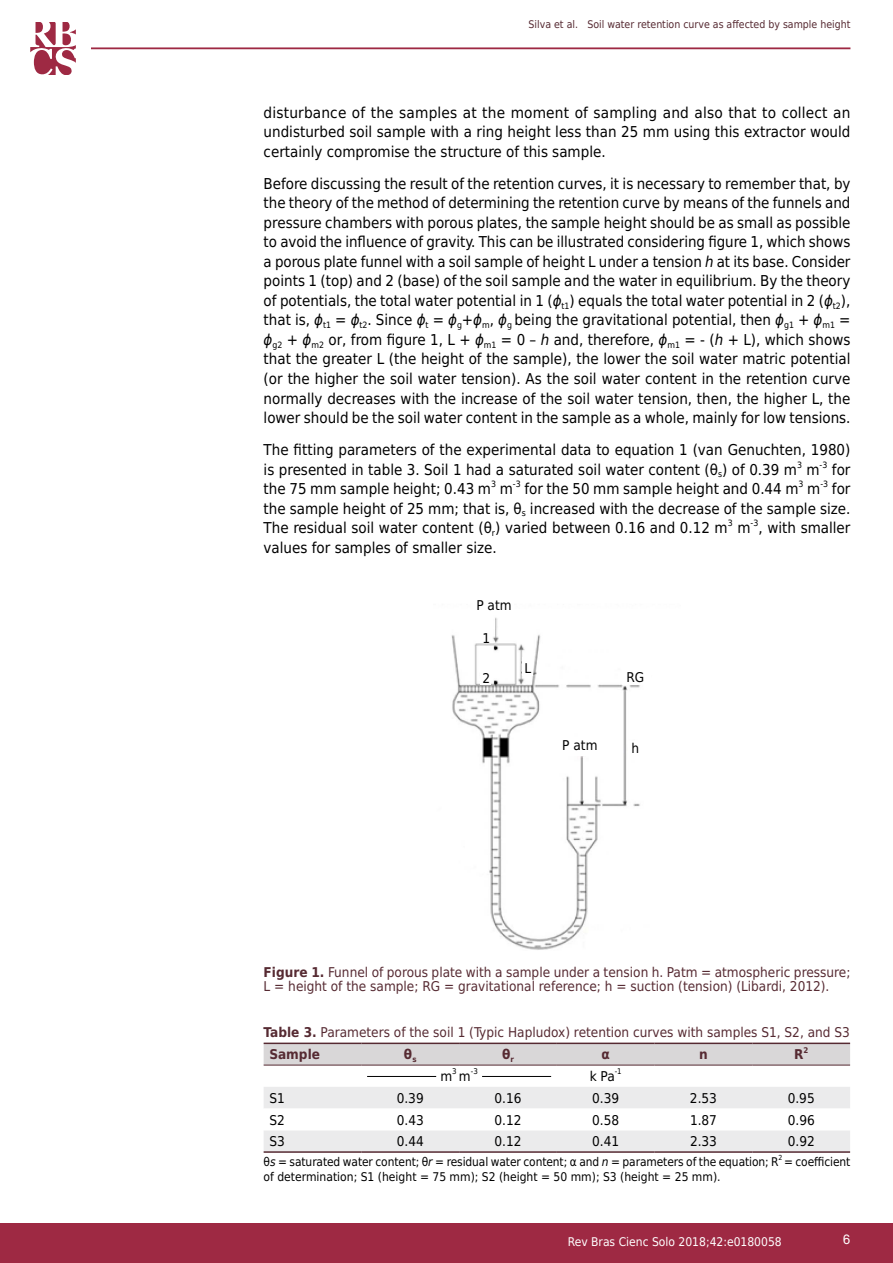
<style>
.page{position:relative;width:893px;height:1263px;background:#fff}
.page>*{position:absolute;margin:0;border:0;box-sizing:border-box;transform-origin:0 0}
.t1{font:15px/19.5px "DejaVu Sans Condensed";color:#000;text-align:justify}
.t2{font:13.5px/14.2px "DejaVu Sans Condensed";color:#562a32}
.t3{font:13.5px "DejaVu Sans Condensed";color:#000}
.t4{font:700 13.5px "DejaVu Sans Condensed";color:#562a32}
.t5{font:13.5px "Akkurat Pro";color:#fff}
.t6{font:12px "DejaVu Sans Condensed";letter-spacing:-.01em;color:#000}
.t7{font:12px "DejaVu Sans Condensed";color:#fff}
.t8{font:10.5px "DejaVu Sans Condensed";color:#562a32}
.t9{font:8.7px "DejaVu Sans Condensed";color:#000}
.t10{font:7.8px "DejaVu Sans Condensed";color:#000}
.t11{font:700 7.8px "DejaVu Sans Condensed";color:#562a32}
.t12{font:6.9px "DejaVu Sans Condensed";color:#000}
.s1{font-style:italic}
.s2{font-weight:700}
</style>
<div class="page">
<div style="left:0;top:1223px;width:893px;height:40px;background:#9e2943"></div>
<hr style="left:91px;top:47px;width:759px;height:2px;background:#9e2943">
<svg style="left:30px;top:22px;width:46px;height:52px"></svg>
<img style="left:451px;top:617px;width:189px;height:333px">
<div style="left:476px;top:624px;width:16px;height:19px;background:#fff"></div>
<div style="left:522px;top:657px;width:10px;height:18px;background:#fff"></div>
<div style="left:480px;top:666px;width:11px;height:18px;background:#fff"></div>
<div style="left:564px;top:737px;width:34px;height:18px;background:#fff"></div>
<div style="left:622px;top:666px;width:28px;height:18px;background:#fff"></div>
<div style="left:628px;top:741px;width:28px;height:18px;background:#fff"></div>
<svg style="left:264px;top:1044px;width:586px;height:21px;background:#d5d2d3"></svg>
<svg style="left:264px;top:1087px;width:586px;height:64px"></svg>
<hr style="left:264px;top:1042px;width:97px;height:2px;background:#562a32">
<hr style="left:361px;top:1042px;width:98px;height:2px;background:#562a32">
<hr style="left:459px;top:1042px;width:98px;height:2px;background:#562a32">
<hr style="left:557px;top:1042px;width:98px;height:2px;background:#562a32">
<hr style="left:655px;top:1042px;width:97px;height:2px;background:#562a32">
<hr style="left:752px;top:1042px;width:98px;height:2px;background:#562a32">
<hr style="left:264px;top:1065px;width:97px;height:1px;background:#562a32">
<hr style="left:557px;top:1065px;width:98px;height:1px;background:#562a32">
<hr style="left:655px;top:1065px;width:97px;height:1px;background:#562a32">
<hr style="left:752px;top:1065px;width:98px;height:1px;background:#562a32">
<hr style="left:264px;top:1151px;width:97px;height:2px;background:#562a32">
<hr style="left:361px;top:1151px;width:98px;height:2px;background:#562a32">
<hr style="left:459px;top:1151px;width:98px;height:2px;background:#562a32">
<hr style="left:557px;top:1151px;width:98px;height:2px;background:#562a32">
<hr style="left:655px;top:1151px;width:97px;height:2px;background:#562a32">
<hr style="left:752px;top:1151px;width:98px;height:2px;background:#562a32">
<hr style="left:361px;top:1065px;width:98px;height:1px;background:#562a32">
<hr style="left:459px;top:1065px;width:98px;height:1px;background:#562a32">
<hr style="left:367px;top:1076px;width:184px;height:1px;background:#000">
<div style="left:436px;top:1068px;width:46px;height:15px;background:#fff"></div>
<p class="t8" style="left:529px;top:16px;width:323px">Silva et al. Soil water retention curve as affected by sample height</p>
<p class="t1" style="left:264px;top:102px;width:588px">disturbance of the samples at the moment of sampling and also that to collect an undisturbed soil sample with a ring height less than 25 mm using this extractor would certainly compromise the structure of this sample.</p>
<p class="t1" style="left:264px;top:174px;width:588px">Before discussing the result of the retention curves, it is necessary to remember that, by the theory of the method of determining the retention curve by means of the funnels and pressure chambers with porous plates, the sample height should be as small as possible to avoid the influence of gravity. This can be illustrated considering figure 1, which shows a porous plate funnel with a soil sample of height L under a tension <span class="s1">h</span> at its base. Consider points 1 (top) and 2 (base) of the soil sample and the water in equilibrium. By the theory of potentials, the total water potential in 1 (<span class="s1">ϕ</span><sub>t1</sub>) equals the total water potential in 2 (<span class="s1">ϕ</span><sub>t2</sub>), that is, <span class="s1">ϕ</span><sub>t1</sub> = <span class="s1">ϕ</span><sub>t2</sub>. Since <span class="s1">ϕ</span><sub>t</sub> <span class="s1">= ϕ</span><sub>g</sub>+<span class="s1">ϕ</span><sub>m</sub>, <span class="s1">ϕ</span><sub>g</sub> being the gravitational potential, then <span class="s1">ϕ</span><sub>g1</sub> <span class="s1">+ ϕ</span><sub>m1</sub> <span class="s1">= ϕ</span><sub>g2</sub> <span class="s1">+ ϕ</span><sub>m2</sub> or, from figure 1, L + <span class="s1">ϕ</span><sub>m1</sub> = 0 – <span class="s1">h</span> and, therefore, <span class="s1">ϕ</span><sub>m1</sub> = - (<span class="s1">h</span> + L), which shows that the greater L (the height of the sample), the lower the soil water matric potential (or the higher the soil water tension). As the soil water content in the retention curve normally decreases with the increase of the soil water tension, then, the higher L, the lower should be the soil water content in the sample as a whole, mainly for low tensions.</p>
<p class="t1" style="left:264px;top:440px;width:588px">The fitting parameters of the experimental data to equation 1 (van Genuchten, 1980) is presented in table 3. Soil 1 had a saturated soil water content (θ<sub>s</sub>) of 0.39 m</p>
<p class="t9" style="left:797px;top:457px;width:6px">3</p>
<p class="t9" style="left:820px;top:457px;width:9px">-3</p>
<p class="t1" style="left:832px;top:459px;width:20px">for</p>
<p class="t1" style="left:806px;top:459px;width:15px">m</p>
<p class="t1" style="left:264px;top:479px;width:229px">the 75 mm sample height; 0.43 m</p>
<p class="t9" style="left:491px;top:477px;width:6px">3</p>
<p class="t9" style="left:513px;top:477px;width:9px">-3</p>
<p class="t1" style="left:524px;top:479px;width:276px">for the 50 mm sample height and 0.44 m</p>
<p class="t9" style="left:799px;top:477px;width:6px">3</p>
<p class="t9" style="left:820px;top:477px;width:9px">-3</p>
<p class="t1" style="left:264px;top:479px;width:588px;text-indent:568px">for the sample height of 25 mm; that is, θ<sub>s</sub> increased with the decrease of the sample size.<br>The residual soil water content (θ<sub>r</sub>) varied between 0.16 and 0.12 m</p>
<p class="t1" style="left:500px;top:479px;width:15px">m</p>
<p class="t1" style="left:807px;top:479px;width:15px">m</p>
<p class="t9" style="left:728px;top:516px;width:6px">3</p>
<p class="t9" style="left:751px;top:516px;width:9px">-3</p>
<p class="t1" style="left:758px;top:518px;width:94px">, with smaller</p>
<p class="t1" style="left:737px;top:518px;width:15px">m</p>
<p class="t1" style="left:264px;top:537px;width:235px">values for samples of smaller size.</p>
<p class="t3" style="left:476px;top:594px;width:37px">P atm</p>
<p class="t3" style="left:482px;top:627px;width:9px">1</p>
<p class="t3" style="left:482px;top:667px;width:9px">2</p>
<p class="t3" style="left:524px;top:657px;width:8px">L</p>
<p class="t3" style="left:562px;top:734px;width:37px">P atm</p>
<p class="t3" style="left:626px;top:666px;width:19px">RG</p>
<p class="t3" style="left:631px;top:737px;width:9px">h</p>
<p class="t2" style="left:264px;top:964px;width:588px"><span class="s2">Figure 1.</span> Funnel of porous plate with a sample under a tension h. Patm = atmospheric pressure;<br>L = height of the sample; RG = gravitational reference; h = suction (tension) (Libardi, 2012).</p>
<p class="t2" style="left:269px;top:1020px;width:582px;line-height:22.8px;text-indent:-6px"><span class="s2">Table 3.</span> Parameters of the soil 1 (Typic Hapludox) retention curves with samples S1, S2, and S3<br><span class="s2">Sample</span></p>
<p class="t4" style="left:404px;top:1043px;width:14px">θ<sub>s</sub></p>
<p class="t4" style="left:502px;top:1043px;width:13px">θ<sub>r</sub></p>
<p class="t4" style="left:602px;top:1043px;width:10px">α</p>
<p class="t4" style="left:699px;top:1043px;width:10px">n</p>
<p class="t4" style="left:794px;top:1043px;width:11px">R</p>
<p class="t11" style="left:803px;top:1043px;width:6px">2</p>
<p class="t3" style="left:440px;top:1065px;width:13px">m</p>
<p class="t10" style="left:452px;top:1065px;width:6px">3</p>
<p class="t10" style="left:471px;top:1065px;width:9px">-3</p>
<p class="t3" style="left:590px;top:1065px;width:27px">k Pa</p>
<p class="t10" style="left:615px;top:1065px;width:9px">-1</p>
<p class="t3" style="left:459px;top:1065px;width:13px">m</p>
<p class="t3" style="left:269px;top:1087px;width:17px">S1</p>
<p class="t3" style="left:397px;top:1087px;width:29px">0.39</p>
<p class="t3" style="left:494px;top:1087px;width:29px">0.16</p>
<p class="t3" style="left:592px;top:1087px;width:29px">0.39</p>
<p class="t3" style="left:690px;top:1087px;width:29px">2.53</p>
<p class="t3" style="left:788px;top:1087px;width:29px">0.95</p>
<p class="t3" style="left:269px;top:1109px;width:17px">S2</p>
<p class="t3" style="left:397px;top:1109px;width:29px">0.43</p>
<p class="t3" style="left:494px;top:1109px;width:29px">0.12</p>
<p class="t3" style="left:592px;top:1109px;width:29px">0.58</p>
<p class="t3" style="left:690px;top:1109px;width:29px">1.87</p>
<p class="t3" style="left:788px;top:1109px;width:29px">0.96</p>
<p class="t3" style="left:269px;top:1130px;width:17px">S3</p>
<p class="t3" style="left:397px;top:1130px;width:29px">0.44</p>
<p class="t3" style="left:494px;top:1130px;width:29px">0.12</p>
<p class="t3" style="left:592px;top:1130px;width:29px">0.41</p>
<p class="t3" style="left:690px;top:1130px;width:29px">2.33</p>
<p class="t3" style="left:788px;top:1130px;width:29px">0.92</p>
<p class="t6" style="left:264px;top:1152px;width:588px">θ<span class="s1">s</span> = saturated water content; θ<span class="s1">r</span> = residual water content; α and <span class="s1">n</span> = parameters of the equation; R = coefficient</p>
<p class="t12" style="left:779px;top:1152px;width:5px">2</p>
<p class="t6" style="left:264px;top:1167px;width:458px">of determination; S1 (height = 75 mm); S2 (height = 50 mm); S3 (height = 25 mm).</p>
<p class="t7" style="left:568px;top:1231px;width:215px">Rev Bras Cienc Solo 2018;42:e0180058</p>
<p class="t5" style="left:843px;top:1231px;width:9px">6</p>
</div>
